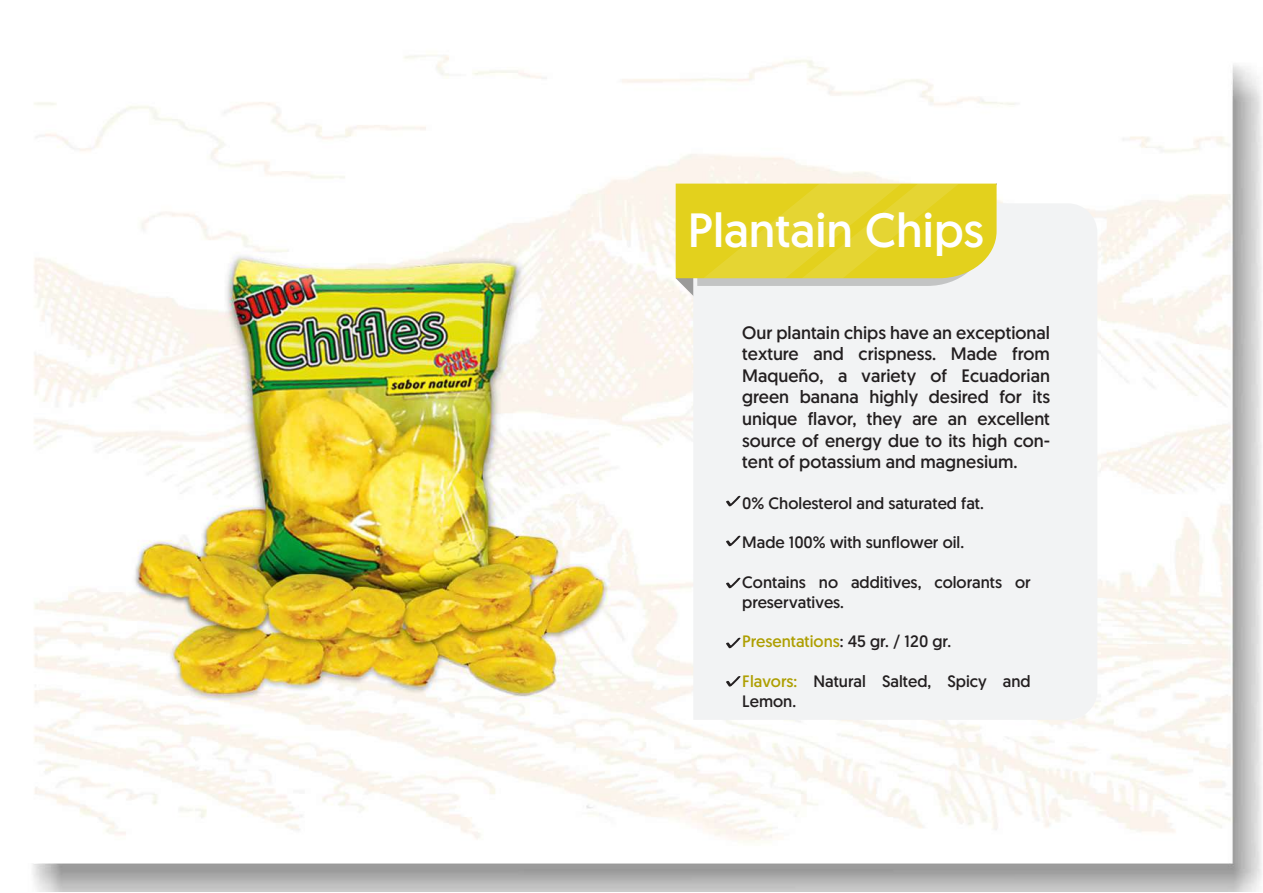
<style>
.page{position:relative;width:1263px;height:893px;background:#fff}
.page>*{position:absolute;margin:0;border:0;box-sizing:border-box;transform-origin:0 0}
.t1{font:48px "Geomanist";color:#fff}
.t2{font:18px/21.6px "Geomanist";color:#231f20;text-align:justify}
.t3{font:16.5px/19.8px "Geomanist";color:#231f20}
.t4{font:16.5px "Geomanist";color:#ae9f02}
.s1{color:#231f20}
.s2{color:#ae9f02}
</style>
<div class="page">
<img style="left:32px;top:54px;width:1230px;height:838px">
<div style="left:693px;top:203px;width:404px;height:517px;background:#f2f3f4"></div>
<svg style="left:676px;top:184px;width:320px;height:138px"></svg>
<svg style="left:725px;top:676px;width:16px;height:11px"></svg>
<svg style="left:725px;top:638px;width:16px;height:10px"></svg>
<svg style="left:725px;top:578px;width:16px;height:10px"></svg>
<svg style="left:725px;top:536px;width:16px;height:10px"></svg>
<svg style="left:725px;top:496px;width:16px;height:10px"></svg>
<h1 class="t1" style="left:688px;top:199px;width:298px">Plantain Chips</h1>
<p class="t2" style="left:742px;top:321px;width:309px">Our plantain chips have an exceptional texture and crispness. Made from Maqueño, a variety of Ecuadorian green banana highly desired for its unique flavor, they are an excellent source of energy due to its high con&shy;tent of potassium and magnesium.</p>
<p class="t3" style="left:742px;top:493px;width:243px">0% Cholesterol and saturated fat.</p>
<p class="t3" style="left:742px;top:532px;width:223px">Made 100% with sunflower oil.</p>
<p class="t3" style="left:742px;top:572px;width:290px">Contains no additives, colorants or preservatives.</p>
<p class="t4" style="left:742px;top:631px;width:211px">Presentations<span class="s1">: 45 gr. / 120 gr.</span></p>
<p class="t3" style="left:742px;top:671px;width:290px"><span class="s2">Flavors:</span> Natural Salted, Spicy and<br>Lemon.</p>
</div>
